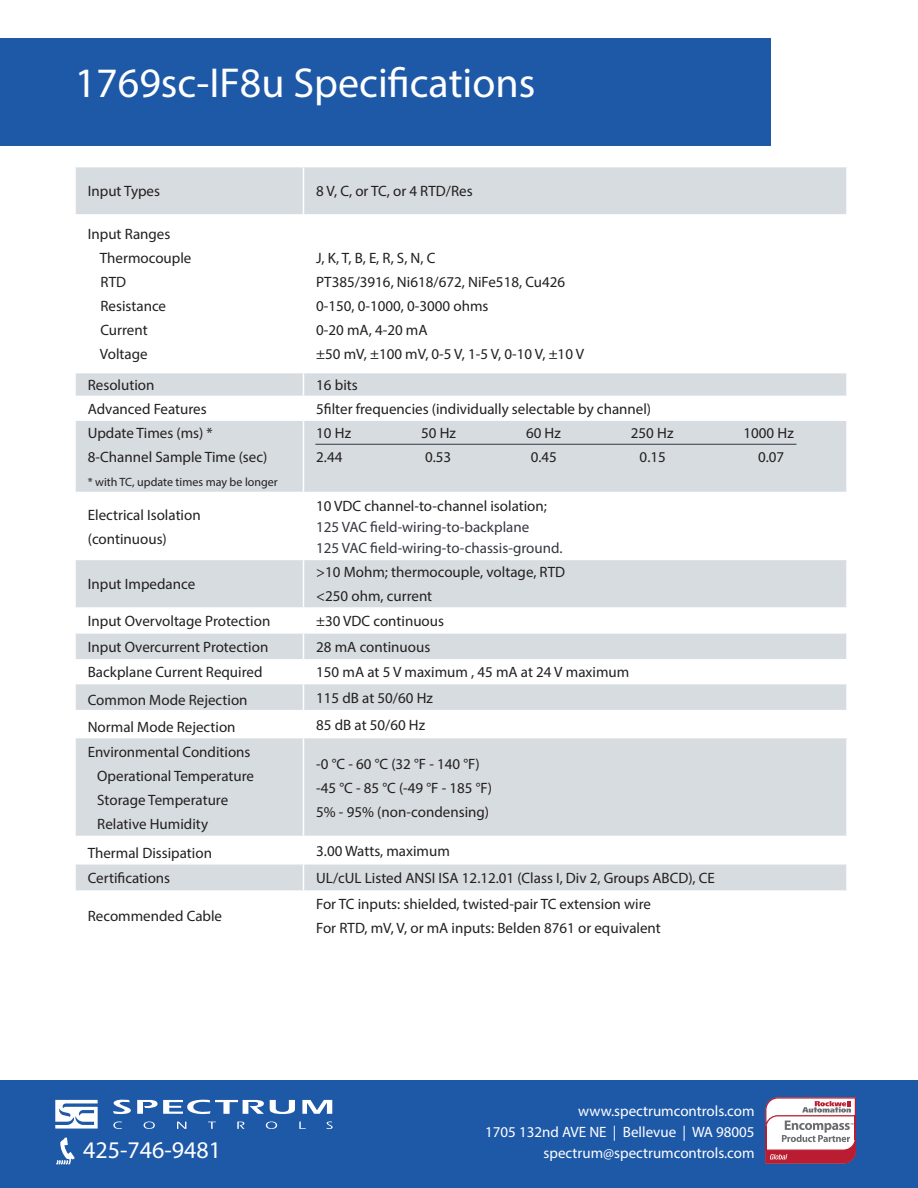
<style>
.page{position:relative;width:918px;height:1188px;background:#fff}
.page>*{position:absolute;margin:0;border:0;box-sizing:border-box;transform-origin:0 0}
.Headline_1___1{font:42px "Myriad Pro";color:#fff}
.t1{font:24px "Myriad Pro";color:#fff}
.t2{font:15px "Myriad Pro";color:#231f20}
.t3{font:15px "Myriad Pro";color:#33373f}
.address{font:15px "Myriad Pro";color:#fff}
.web_address{font:15px "Myriad Pro";color:#fff}
.t4{font:12px "Myriad Pro";color:#231f20}
</style>
<div class="page">
<div style="left:0;top:38px;width:770px;height:108px;background:#1e59a8"></div>
<div style="left:0;top:1080px;width:918px;height:108px;background:#1e59a8"></div>
<div style="left:76px;top:167px;width:770px;height:47px;background:#d7dce0"></div>
<svg style="left:76px;top:373px;width:770px;height:517px;fill:#d7dce0"></svg>
<hr style="left:303px;top:167px;width:1px;height:47px;background:#fff">
<svg style="left:303px;top:373px;width:1px;height:46px"></svg>
<hr style="left:303px;top:421px;width:1px;height:71px;background:#fff">
<hr style="left:303px;top:493px;width:1px;height:66px;background:#fff">
<hr style="left:303px;top:560px;width:1px;height:47px;background:#fff">
<svg style="left:303px;top:609px;width:1px;height:128px"></svg>
<hr style="left:303px;top:738px;width:1px;height:98px;background:#fff">
<svg style="left:303px;top:837px;width:1px;height:53px"></svg>
<hr style="left:74px;top:396px;width:229px;height:1px;background:#fff">
<hr style="left:303px;top:396px;width:545px;height:1px;background:#fff">
<hr style="left:74px;top:419px;width:229px;height:2px;background:#fff">
<hr style="left:303px;top:419px;width:545px;height:2px;background:#fff">
<hr style="left:74px;top:492px;width:229px;height:1px;background:#fff">
<hr style="left:303px;top:492px;width:545px;height:1px;background:#fff">
<hr style="left:74px;top:559px;width:229px;height:1px;background:#fff">
<hr style="left:303px;top:559px;width:545px;height:1px;background:#fff">
<hr style="left:74px;top:607px;width:229px;height:2px;background:#fff">
<hr style="left:303px;top:607px;width:545px;height:2px;background:#fff">
<hr style="left:74px;top:632px;width:229px;height:2px;background:#fff">
<hr style="left:303px;top:632px;width:545px;height:2px;background:#fff">
<hr style="left:74px;top:659px;width:229px;height:2px;background:#fff">
<hr style="left:303px;top:659px;width:545px;height:2px;background:#fff">
<hr style="left:74px;top:683px;width:229px;height:1px;background:#fff">
<hr style="left:303px;top:683px;width:545px;height:1px;background:#fff">
<hr style="left:74px;top:710px;width:229px;height:1px;background:#fff">
<hr style="left:303px;top:710px;width:545px;height:1px;background:#fff">
<hr style="left:74px;top:737px;width:229px;height:1px;background:#fff">
<hr style="left:303px;top:737px;width:545px;height:1px;background:#fff">
<hr style="left:74px;top:836px;width:229px;height:1px;background:#fff">
<hr style="left:303px;top:836px;width:545px;height:1px;background:#fff">
<hr style="left:74px;top:863px;width:229px;height:2px;background:#fff">
<hr style="left:303px;top:863px;width:545px;height:2px;background:#fff">
<svg style="left:56px;top:1138px;width:19px;height:27px"></svg>
<svg style="left:765px;top:1097px;width:91px;height:67px;background:#d7abb2"></svg>
<svg style="left:327px;top:1121px;width:6px;height:8px"></svg>
<svg style="left:299px;top:1122px;width:7px;height:7px"></svg>
<svg style="left:266px;top:1121px;width:11px;height:8px"></svg>
<svg style="left:144px;top:1121px;width:11px;height:8px"></svg>
<svg style="left:113px;top:1121px;width:9px;height:8px"></svg>
<svg style="left:177px;top:1122px;width:9px;height:7px"></svg>
<svg style="left:208px;top:1122px;width:8px;height:7px"></svg>
<svg style="left:237px;top:1121px;width:8px;height:8px"></svg>
<svg style="left:113px;top:1100px;width:18px;height:14px"></svg>
<svg style="left:270px;top:1100px;width:25px;height:14px"></svg>
<svg style="left:302px;top:1100px;width:30px;height:14px"></svg>
<svg style="left:137px;top:1100px;width:127px;height:14px"></svg>
<svg style="left:55px;top:1100px;width:43px;height:29px"></svg>
<hr style="left:315px;top:444px;width:482px;height:1px;background:#33373f">
<p class="Headline_1___1" style="left:75px;top:57px;width:462px">1769sc-IF8u Specifications</p>
<p class="t2" style="left:88px;top:182px;width:74px">Input Types</p>
<p class="t2" style="left:316px;top:182px;width:158px">8 V, C, or TC, or 4 RTD/Res</p>
<p class="t2" style="left:88px;top:225px;width:84px">Input Ranges</p>
<p class="t2" style="left:100px;top:249px;width:93px">Thermocouple</p>
<p class="t2" style="left:100px;top:273px;width:27px">RTD</p>
<p class="t2" style="left:100px;top:297px;width:67px">Resistance</p>
<p class="t2" style="left:100px;top:321px;width:49px">Current</p>
<p class="t2" style="left:100px;top:345px;width:49px">Voltage</p>
<p class="t2" style="left:316px;top:249px;width:121px">J, K, T, B, E, R, S, N, C</p>
<p class="t2" style="left:316px;top:273px;width:250px">PT385/3916, Ni618/672, NiFe518, Cu426</p>
<p class="t2" style="left:316px;top:297px;width:174px">0-150, 0-1000, 0-3000 ohms</p>
<p class="t2" style="left:316px;top:321px;width:113px">0-20 mA, 4-20 mA</p>
<p class="t2" style="left:316px;top:345px;width:269px">±50 mV, ±100 mV, 0-5 V, 1-5 V, 0-10 V, ±10 V</p>
<p class="t2" style="left:88px;top:376px;width:68px">Resolution</p>
<p class="t2" style="left:316px;top:376px;width:43px">16 bits</p>
<p class="t2" style="left:88px;top:400px;width:120px">Advanced Features</p>
<p class="t2" style="left:316px;top:400px;width:336px">5filter frequencies (individually selectable by channel)</p>
<p class="t2" style="left:88px;top:424px;width:127px">Update Times (ms) *</p>
<p class="t2" style="left:88px;top:448px;width:181px">8-Channel Sample Time (sec)</p>
<p class="t4" style="left:88px;top:475px;width:191px">* with TC, update times may be longer</p>
<p class="t2" style="left:316px;top:424px;width:36px">10 Hz</p>
<p class="t2" style="left:421px;top:424px;width:36px">50 Hz</p>
<p class="t2" style="left:526px;top:424px;width:36px">60 Hz</p>
<p class="t2" style="left:631px;top:424px;width:44px">250 Hz</p>
<p class="t2" style="left:743px;top:424px;width:52px">1000 Hz</p>
<p class="t2" style="left:316px;top:448px;width:28px">2.44</p>
<p class="t2" style="left:425px;top:448px;width:28px">0.53</p>
<p class="t2" style="left:531px;top:448px;width:28px">0.45</p>
<p class="t2" style="left:640px;top:448px;width:28px">0.15</p>
<p class="t2" style="left:758px;top:448px;width:28px">0.07</p>
<p class="t2" style="left:88px;top:505px;width:114px">Electrical Isolation</p>
<p class="t2" style="left:88px;top:529px;width:81px">(continuous)</p>
<p class="t2" style="left:88px;top:575px;width:109px">Input Impedance</p>
<p class="t2" style="left:316px;top:496px;width:232px">10 VDC channel-to-channel isolation;</p>
<p class="t3" style="left:316px;top:517px;width:215px">125 VAC field-wiring-to-backplane</p>
<p class="t3" style="left:316px;top:538px;width:248px">125 VAC field-wiring-to-chassis-ground.</p>
<p class="t2" style="left:316px;top:563px;width:251px">&gt;10 Mohm; thermocouple, voltage, RTD</p>
<p class="t2" style="left:316px;top:587px;width:118px">&lt;250 ohm, current</p>
<p class="t2" style="left:88px;top:612px;width:184px">Input Overvoltage Protection</p>
<p class="t2" style="left:316px;top:612px;width:129px">±30 VDC continuous</p>
<p class="t2" style="left:88px;top:638px;width:182px">Input Overcurrent Protection</p>
<p class="t2" style="left:316px;top:638px;width:116px">28 mA continuous</p>
<p class="t2" style="left:88px;top:663px;width:176px">Backplane Current Required</p>
<p class="t2" style="left:316px;top:663px;width:315px">150 mA at 5 V maximum , 45 mA at 24 V maximum</p>
<p class="t2" style="left:88px;top:690px;width:161px">Common Mode Rejection</p>
<p class="t2" style="left:316px;top:688px;width:118px">115 dB at 50/60 Hz</p>
<p class="t2" style="left:88px;top:717px;width:149px">Normal Mode Rejection</p>
<p class="t2" style="left:316px;top:715px;width:111px">85 dB at 50/60 Hz</p>
<p class="t2" style="left:88px;top:742px;width:164px">Environmental Conditions</p>
<p class="t2" style="left:97px;top:766px;width:158px">Operational Temperature</p>
<p class="t2" style="left:97px;top:790px;width:132px">Storage Temperature</p>
<p class="t2" style="left:97px;top:814px;width:112px">Relative Humidity</p>
<p class="t2" style="left:316px;top:754px;width:165px">-0 °C - 60 °C (32 °F - 140 °F)</p>
<p class="t2" style="left:316px;top:778px;width:177px">-45 °C - 85 °C (-49 °F - 185 °F)</p>
<p class="t2" style="left:316px;top:802px;width:174px">5% - 95% (non-condensing)</p>
<p class="t2" style="left:88px;top:843px;width:126px">Thermal Dissipation</p>
<p class="t2" style="left:316px;top:841px;width:135px">3.00 Watts, maximum</p>
<p class="t2" style="left:88px;top:869px;width:84px">Certifications</p>
<p class="t2" style="left:316px;top:869px;width:400px">UL/cUL Listed ANSI ISA 12.12.01 (Class I, Div 2, Groups ABCD), CE</p>
<p class="t2" style="left:88px;top:907px;width:136px">Recommended Cable</p>
<p class="t2" style="left:316px;top:895px;width:336px">For TC inputs: shielded, twisted-pair TC extension wire</p>
<p class="t2" style="left:316px;top:919px;width:346px">For RTD, mV, V, or mA inputs: Belden 8761 or equivalent</p>
<p class="t1" style="left:83px;top:1135px;width:139px">425-746-9481</p>
<p class="web_address" style="left:578px;top:1102px;width:178px">www.spectrumcontrols.com</p>
<p class="address" style="left:485px;top:1123px;width:271px">1705 132nd AVE NE | Bellevue | WA 98005</p>
<p class="address" style="left:544px;top:1144px;width:213px">spectrum@spectrumcontrols.com</p>
</div>
